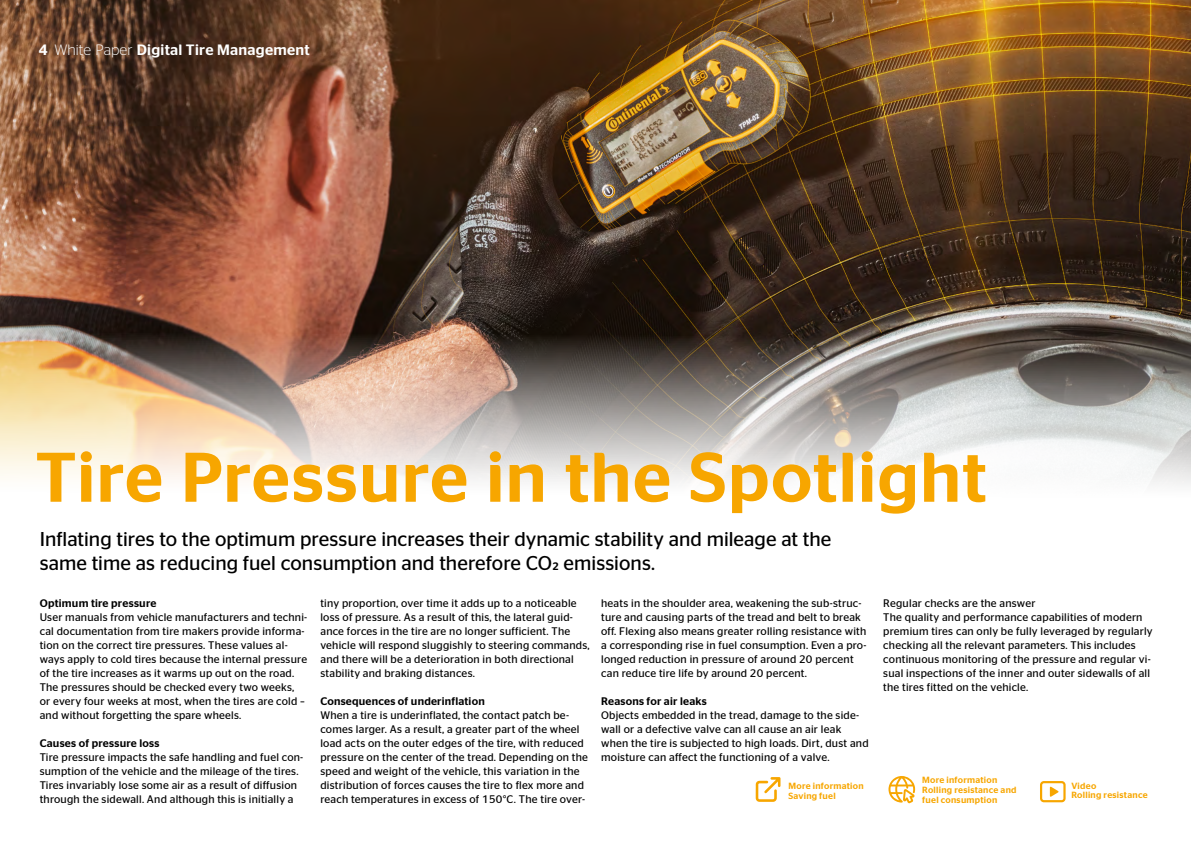
<style>
.page{position:relative;width:1191px;height:842px;background:#fff}
.page>*{position:absolute;margin:0;border:0;box-sizing:border-box;transform-origin:0 0}
.t1{font:500 70px "Continental Stag Sans";letter-spacing:.015em;color:#f7a600}
.t2{font:20px/24px "Continental Stag Sans";color:#000}
.t3{font:500 15px "Continental Stag Sans";letter-spacing:.02em;color:#fff}
.t4{font:11px/14px "Continental Stag Sans";letter-spacing:.02em;color:#000}
.t5{font:500 11px "Continental Stag Sans";letter-spacing:.02em;color:#000}
.t6{font:500 9px/10px "Continental Stag Sans";letter-spacing:.03em;color:#f7a600}
.s1{font-weight:300}
</style>
<div class="page">
<img style="left:0;top:0;width:1191px;height:329px">
<img style="left:0;top:329px;width:1191px;height:156px">
<svg style="left:755px;top:777px;width:25px;height:25px"></svg>
<svg style="left:888px;top:776px;width:27px;height:27px"></svg>
<div style="left:1040px;top:781px;width:25px;height:21px;border:2px solid #f7a600;border-radius:3px"></div>
<svg style="left:1049px;top:787px;width:9px;height:10px"></svg>
<h3 class="t3" style="left:39px;top:41px;width:272px">4 <span class="s1">White Paper</span> Digital Tire Management</h3>
<h1 class="t1" style="left:35px;top:437px;width:952px">Tire Pressure in the Spotlight</h1>
<h2 class="t2" style="left:40px;top:527px;width:793px">Inflating tires to the optimum pressure increases their dynamic stability and mileage at the same time as reducing fuel consumption and therefore CO2 emissions.</h2>
<p class="t5" style="left:40px;top:597px;width:118px">Optimum tire pressure</p>
<p class="t4" style="left:40px;top:610px;width:269px">User manuals from vehicle manufacturers and techni&shy;cal documentation from tire makers provide informa&shy;tion on the correct tire pressures. These values al&shy;ways apply to cold tires because the internal pressure of the tire increases as it warms up out on the road.<br>The pressures should be checked every two weeks, or every four weeks at most, when the tires are cold – and without forgetting the spare wheels.</p>
<p class="t5" style="left:40px;top:737px;width:121px">Causes of pressure loss</p>
<p class="t4" style="left:40px;top:750px;width:265px">Tire pressure impacts the safe handling and fuel con&shy;sumption of the vehicle and the mileage of the tires.<br>Tires invariably lose some air as a result of diffusion through the sidewall. And although this is initially a</p>
<p class="t4" style="left:320px;top:596px;width:271px">tiny proportion, over time it adds up to a noticeable loss of pressure. As a result of this, the lateral guid&shy;ance forces in the tire are no longer sufficient. The vehicle will respond sluggishly to steering commands, and there will be a deterioration in both directional stability and braking distances.</p>
<p class="t5" style="left:320px;top:695px;width:166px">Consequences of underinflation</p>
<p class="t4" style="left:320px;top:708px;width:269px">When a tire is underinflated, the contact patch be&shy;comes larger. As a result, a greater part of the wheel load acts on the outer edges of the tire, with reduced pressure on the center of the tread. Depending on the speed and weight of the vehicle, this variation in the distribution of forces causes the tire to flex more and reach temperatures in excess of 150°C. The tire over-</p>
<p class="t4" style="left:601px;top:596px;width:267px">heats in the shoulder area, weakening the sub-struc&shy;ture and causing parts of the tread and belt to break off. Flexing also means greater rolling resistance with a corresponding rise in fuel consumption. Even a pro&shy;longed reduction in pressure of around 20 percent can reduce tire life by around 20 percent.</p>
<p class="t5" style="left:601px;top:695px;width:107px">Reasons for air leaks</p>
<p class="t4" style="left:601px;top:708px;width:269px">Objects embedded in the tread, damage to the side&shy;wall or a defective valve can all cause an air leak when the tire is subjected to high loads. Dirt, dust and moisture can affect the functioning of a valve.</p>
<p class="t6" style="left:788px;top:780px;width:77px">More information<br>Saving fuel</p>
<p class="t4" style="left:883px;top:596px;width:271px">Regular checks are the answer<br>The quality and performance capabilities of modern premium tires can only be fully leveraged by regularly checking all the relevant parameters. This includes continuous monitoring of the pressure and regular vi&shy;sual inspections of the inner and outer sidewalls of all the tires fitted on the vehicle.</p>
<p class="t6" style="left:922px;top:775px;width:96px">More information<br>Rolling resistance and fuel consumption</p>
<p class="t6" style="left:1071px;top:781px;width:78px;line-height:9px">Video<br>Rolling resistance</p>
</div>
